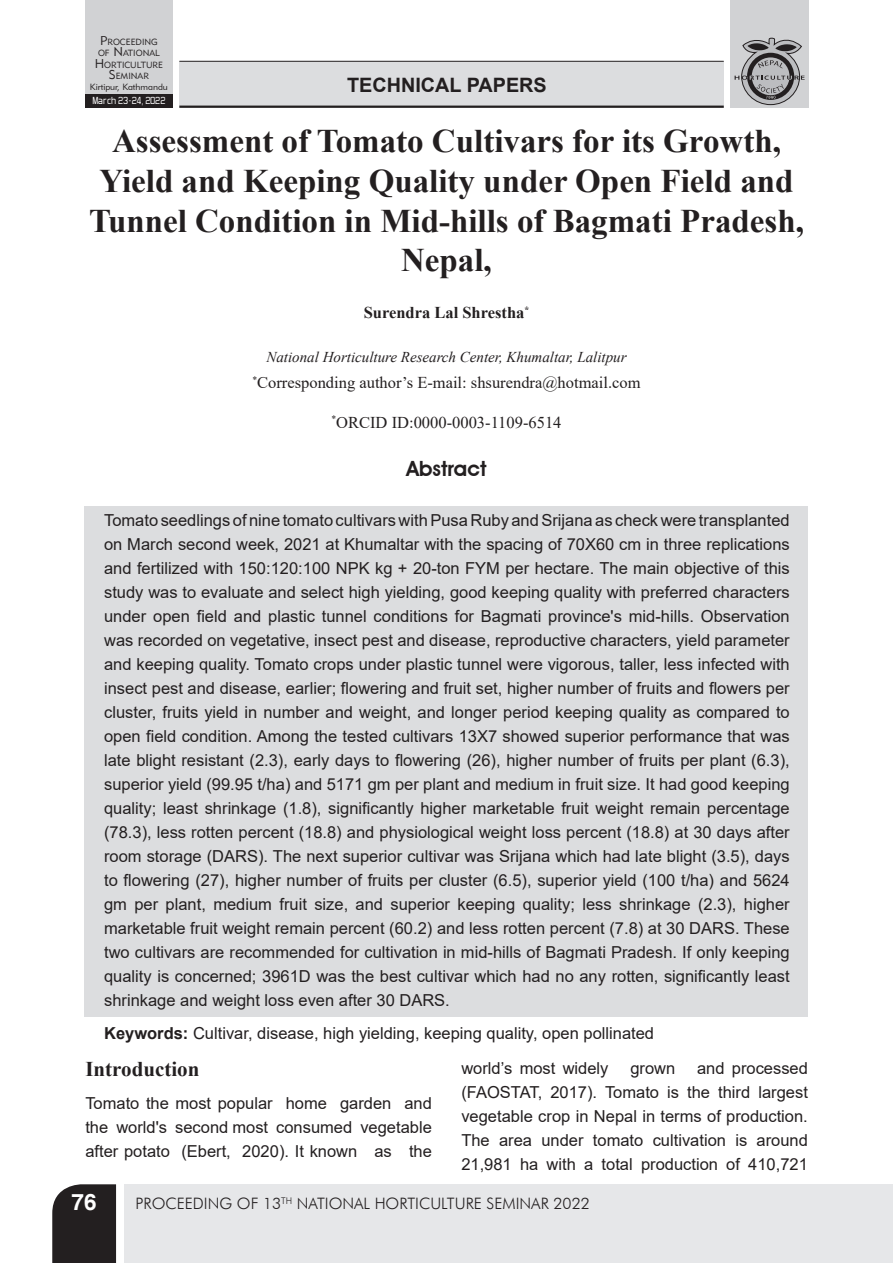
<style>
.page{position:relative;width:893px;height:1263px;background:#fff}
.page>*{position:absolute;margin:0;border:0;box-sizing:border-box;transform-origin:0 0}
.t1{font:700 33px/39.6px "Times New Roman";color:#231f20;text-align:center}
.t2{font:700 22.5px "Helvetica";color:#fff}
.t3{font:700 21px "Times New Roman";color:#231f20}
.t4{font:600 21px "Avant Garde IT Cby BT";color:#231f20}
.t5{font:700 19.8px "Arial";color:#231f20}
.t6{font:16.5px/24px "Arial";color:#231f20;text-align:justify}
.t7{font:16.5px "Times New Roman";color:#231f20}
.t8{font:700 16.5px "Times New Roman";color:#231f20}
.t9{font:300 15.75px "Futura BT";color:#231f20}
.t10{font:italic 15px "Times New Roman";color:#231f20}
.t11{font:12px "Forgotten Futurist";letter-spacing:-.005em;color:#fff}
.t12{font:9px "Geometric 415 BT Lite A";color:#231f20}
.t13{font:8.85px/11.2px "Geometric 415 BT Lite A";color:#231f20;text-align:center}
.s1{font-size:12.75px}
.s2{font-weight:700}
</style>
<div class="page">
<div style="left:125px;top:1184px;width:768px;height:79px;background:#e6e7e9"></div>
<div style="left:52px;top:1184px;width:64px;height:79px;background:#231f20"></div>
<div style="left:85px;top:506px;width:723px;height:511px;background:#dcdddf"></div>
<div style="left:730px;top:0;width:78px;height:108px;background:#d1d2d4"></div>
<svg style="left:735px;top:37px;width:70px;height:68px"></svg>
<div style="left:179px;top:61px;width:545px;height:46px;background:#dcdddf"></div>
<hr style="left:179px;top:106px;width:545px;height:2px;background:#231f20">
<hr style="left:179px;top:61px;width:545px;height:1px;background:#231f20">
<div style="left:85px;top:0;width:88px;height:108px;background:#d1d2d4"></div>
<div style="left:85px;top:94px;width:88px;height:13px;background:#231f20"></div>
<p class="t13" style="left:95px;top:36px;width:70px"><span class="s1">P</span>ROCEEDING<br>OF <span class="s1">N</span>ATIONAL<br><span class="s1">H</span>ORTICULTURE<br><span class="s1">S</span>EMINAR</p>
<p class="t12" style="left:90px;top:81px;width:79px">Kirtipur, Kathmandu</p>
<p class="t11" style="left:92px;top:95px;width:75px">March 23-24, 2022</p>
<p class="t5" style="left:347px;top:71px;width:201px">TECHNICAL PAPERS</p>
<h1 class="t1" style="left:89px;top:121px;width:716px">Assessment of Tomato Cultivars for its Growth, Yield and Keeping Quality under Open Field and Tunnel Condition in Mid-hills of Bagmati Pradesh, Nepal,</h1>
<p class="t8" style="left:364px;top:301px;width:167px">Surendra Lal Shrestha<sup>*</sup></p>
<p class="t10" style="left:266px;top:346px;width:362px">National Horticulture Research Center, Khumaltar, Lalitpur</p>
<p class="t7" style="left:252px;top:371px;width:390px"><sup>*</sup>Corresponding author’s E-mail: shsurendra@hotmail.com</p>
<p class="t7" style="left:331px;top:411px;width:232px"><sup>*</sup>ORCID ID:0000-0003-1109-6514</p>
<p class="t4" style="left:406px;top:456px;width:82px">Abstract</p>
<p class="t6" style="left:104px;top:508px;width:687px">Tomato seedlings of nine tomato cultivars with Pusa Ruby and Srijana as check were transplanted on March second week, 2021 at Khumaltar with the spacing of 70X60 cm in three replications and fertilized with 150:120:100 NPK kg + 20-ton FYM per hectare. The main objective of this study was to evaluate and select high yielding, good keeping quality with preferred characters under open field and plastic tunnel conditions for Bagmati province's mid-hills. Observation was recorded on vegetative, insect pest and disease, reproductive characters, yield parameter and keeping quality. Tomato crops under plastic tunnel were vigorous, taller, less infected with insect pest and disease, earlier; flowering and fruit set, higher number of fruits and flowers per cluster, fruits yield in number and weight, and longer period keeping quality as compared to open field condition. Among the tested cultivars 13X7 showed superior performance that was late blight resistant (2.3), early days to flowering (26), higher number of fruits per plant (6.3), superior yield (99.95 t/ha) and 5171 gm per plant and medium in fruit size. It had good keeping quality; least shrinkage (1.8), significantly higher marketable fruit weight remain percentage (78.3), less rotten percent (18.8) and physiological weight loss percent (18.8) at 30 days after room storage (DARS). The next superior cultivar was Srijana which had late blight (3.5), days to flowering (27), higher number of fruits per cluster (6.5), superior yield (100 t/ha) and 5624 gm per plant, medium fruit size, and superior keeping quality; less shrinkage (2.3), higher marketable fruit weight remain percent (60.2) and less rotten percent (7.8) at 30 DARS. These two cultivars are recommended for cultivation in mid-hills of Bagmati Pradesh. If only keeping quality is concerned; 3961D was the best cultivar which had no any rotten, significantly least shrinkage and weight loss even after 30 DARS.</p>
<p class="t6" style="left:104px;top:1020px;width:551px"><span class="s2">Keywords:</span> Cultivar, disease, high yielding, keeping quality, open pollinated</p>
<p class="t3" style="left:85px;top:1054px;width:115px">Introduction</p>
<p class="t6" style="left:85px;top:1091px;width:348px">Tomato the most popular home garden and the world's second most consumed vegetable after potato (Ebert, 2020). It known as the</p>
<p class="t6" style="left:461px;top:1056px;width:149px">world’s most widely</p>
<p class="t6" style="left:630px;top:1056px;width:46px">grown</p>
<p class="t6" style="left:461px;top:1056px;width:348px;text-indent:236px">and processed (FAOSTAT, 2017). Tomato is the third largest vegetable crop in Nepal in terms of production.<br>The area under tomato cultivation is around 21,981 ha with a total production of 410,721</p>
<h2 class="t2" style="left:72px;top:1188px;width:27px">76</h2>
<p class="t9" style="left:136px;top:1194px;width:456px">PROCEEDING OF 13<sup>TH</sup> NATIONAL HORTICULTURE SEMINAR 2022</p>
</div>
